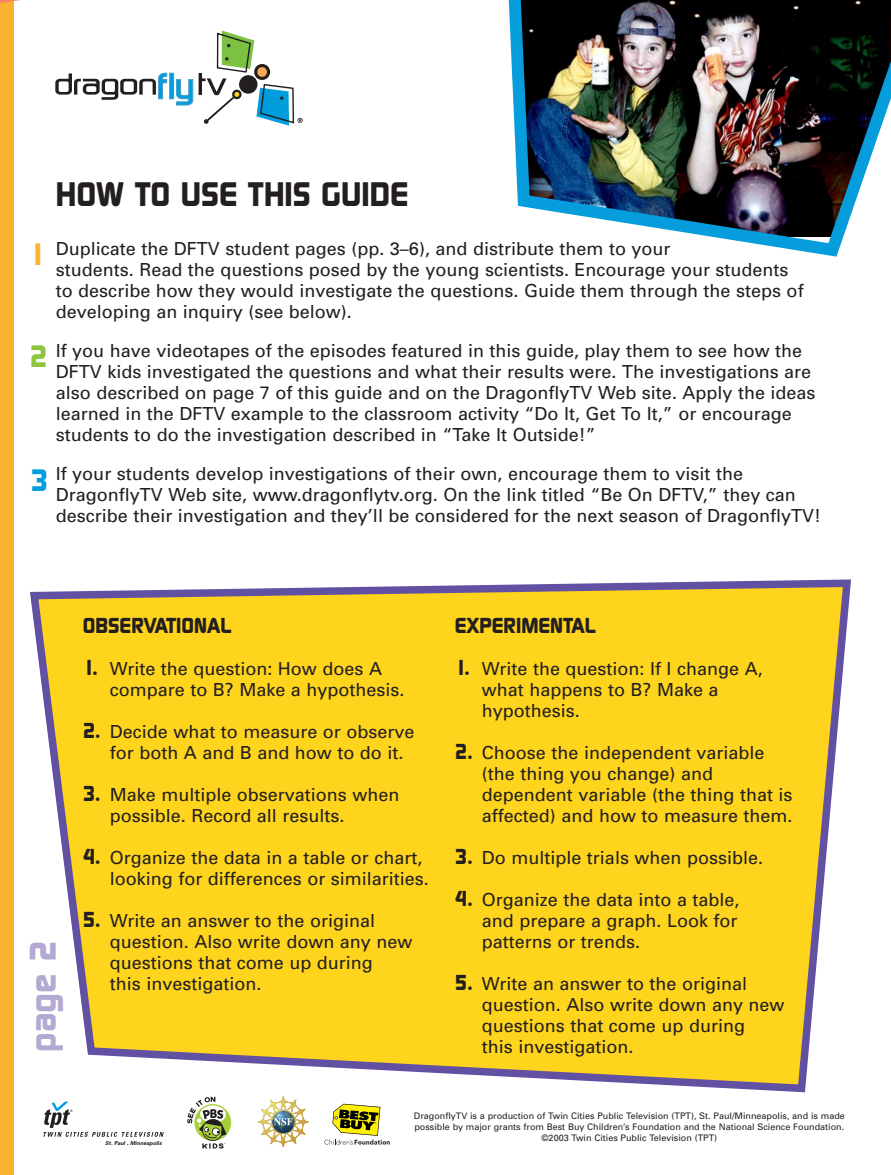
<style>
.page{position:relative;width:891px;height:1175px;background:#fff}
.page>*{position:absolute;margin:0;border:0;box-sizing:border-box;transform-origin:0 0}
.t1{font:700 36px "Dicot";color:#b3a9d2}
.t2{font:700 33px "Dicot";color:#231f20}
.t3{font:700 30px "Dicot";color:#fbb131}
.t4{font:700 30px "Dicot";color:#8bc63e}
.t5{font:700 30px "Dicot";color:#069ddc}
.t6{font:700 21px "Dicot";color:#231f20}
.t7{font:18px/21px "Univers";color:#231f20}
.t8{font:9px/10.8px "Univers";color:#231f20;text-align:center}
.t9{font:italic 700 5.4px "Univers";color:#231f20}
.s1{font-family:"Dicot";font-weight:700;font-size:21px}
.s2{font-size:7.2px}
</style>
<div class="page">
<svg style="left:30px;top:579px;width:821px;height:514px"></svg>
<hr style="left:170px;top:73px;width:4px;height:26px;background:#009ddc">
<div style="left:169px;top:73px;width:5px;height:26px;border:1px solid #449ece"></div>
<svg style="left:176px;top:79px;width:17px;height:26px"></svg>
<svg style="left:199px;top:31px;width:104px;height:95px"></svg>
<img style="left:508px;top:0;width:383px;height:257px">
<svg style="left:258px;top:1096px;width:50px;height:50px"></svg>
<svg style="left:187px;top:1096px;width:45px;height:53px"></svg>
<svg style="left:43px;top:1101px;width:121px;height:35px"></svg>
<svg style="left:324px;top:1103px;width:66px;height:41px"></svg>
<div style="left:0;top:0;width:14px;height:1175px;background:#fbb131"></div>
<svg style="left:0;top:0;width:167px;height:100px"></svg>
<h2 class="t2" style="left:56px;top:179px;width:354px">HOW TO USE THIS GUIDE</h2>
<h3 class="t3" style="left:29px;top:239px;width:20px">1</h3>
<h3 class="t4" style="left:30px;top:342px;width:20px">2</h3>
<h3 class="t5" style="left:31px;top:465px;width:20px">3</h3>
<p class="t7" style="left:56px;top:239px;width:749px">Duplicate the DFTV student pages (pp. 3–6), and distribute them to your<br>students. Read the questions posed by the young scientists. Encourage your students to describe how they would investigate the questions. Guide them through the steps of developing an inquiry (see below).</p>
<p class="t7" style="left:56px;top:341px;width:761px">If you have videotapes of the episodes featured in this guide, play them to see how the DFTV kids investigated the questions and what their results were. The investigations are also described on page 7 of this guide and on the DragonflyTV Web site. Apply the ideas learned in the DFTV example to the classroom activity “Do It, Get To It,” or encourage students to do the investigation described in “Take It Outside!”</p>
<p class="t7" style="left:56px;top:464px;width:767px">If your students develop investigations of their own, encourage them to visit the<br>DragonflyTV Web site, www.dragonflytv.org. On the link titled “Be On DFTV,” they can describe their investigation and they’ll be considered for the next season of DragonflyTV!</p>
<h1 class="t1" style="left:26px;top:1051px;width:113px;rotate:-90deg">page 2</h1>
<p class="t6" style="left:83px;top:615px;width:150px">OBSERVATIONAL</p>
<p class="t7" style="left:110px;top:658px;width:296px;text-indent:-27px"><span class="s1">1.</span> Write the question: How does A compare to B? Make a hypothesis.</p>
<p class="t7" style="left:110px;top:721px;width:306px;text-indent:-27px"><span class="s1">2.</span> Decide what to measure or observe for both A and B and how to do it.</p>
<p class="t7" style="left:110px;top:784px;width:291px;text-indent:-27px"><span class="s1">3.</span> Make multiple observations when possible. Record all results.</p>
<p class="t7" style="left:110px;top:847px;width:321px;text-indent:-27px"><span class="s1">4.</span> Organize the data in a table or chart, looking for differences or similarities.</p>
<p class="t7" style="left:110px;top:910px;width:304px;text-indent:-27px"><span class="s1">5.</span> Write an answer to the original question. Also write down any new questions that come up during<br>this investigation.</p>
<p class="t6" style="left:455px;top:615px;width:142px">EXPERIMENTAL</p>
<p class="t7" style="left:482px;top:658px;width:282px;text-indent:-27px"><span class="s1">1.</span> Write the question: If I change A, what happens to B? Make a hypothesis.</p>
<p class="t7" style="left:482px;top:742px;width:312px;text-indent:-27px"><span class="s1">2.</span> Choose the independent variable (the thing you change) and dependent variable (the thing that is affected) and how to measure them.</p>
<p class="t7" style="left:455px;top:847px;width:310px"><span class="s1">3.</span> Do multiple trials when possible.</p>
<p class="t7" style="left:482px;top:889px;width:259px;text-align:justify;text-indent:-27px"><span class="s1">4.</span> Organize the data into a table, and prepare a graph. Look for patterns or trends.</p>
<p class="t7" style="left:482px;top:973px;width:304px;text-indent:-27px"><span class="s1">5.</span> Write an answer to the original question. Also write down any new questions that come up during<br>this investigation.</p>
<p class="t9" style="left:105px;top:1139px;width:58px">St. Paul <span class="s2">.</span> Minneapolis</p>
<p class="t8" style="left:414px;top:1110px;width:432px">DragonflyTV is a production of Twin Cities Public Television (TPT), St. Paul/Minneapolis, and is made possible by major grants from Best Buy Children’s Foundation and the National Science Foundation. ©2003 Twin Cities Public Television (TPT)</p>
</div>
